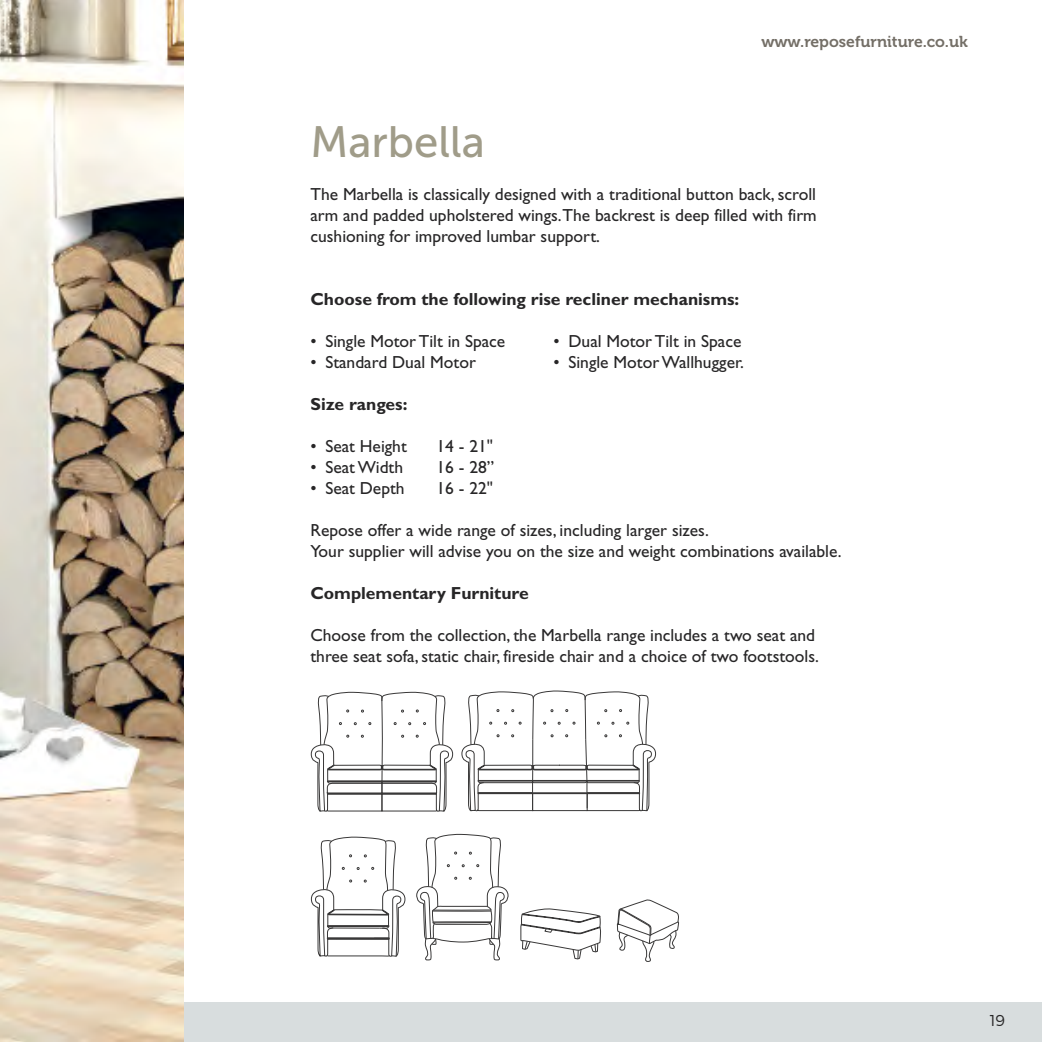
<style>
.page{position:relative;width:1042px;height:1042px;background:#fff}
.page>*{position:absolute;margin:0;border:0;box-sizing:border-box;transform-origin:0 0}
.t1{font:43.75px "Museo Sans 500";color:#a09c89}
.t2{font:17.5px/21px "Gill Sans";color:#272627}
.t3{font:700 17.5px "Gill Sans";color:#272627}
.t4{font:15.75px "Museo 700";color:#746f67}
.t5{font:300 15.75px "Montserrat";color:#272627}
</style>
<div class="page">
<div style="left:0;top:1002px;width:1042px;height:40px;background:#d8ddde"></div>
<svg style="left:461px;top:691px;width:195px;height:120px"></svg>
<svg style="left:311px;top:692px;width:142px;height:120px"></svg>
<svg style="left:311px;top:837px;width:94px;height:120px"></svg>
<svg style="left:416px;top:834px;width:92px;height:126px"></svg>
<svg style="left:520px;top:908px;width:81px;height:52px"></svg>
<svg style="left:617px;top:899px;width:62px;height:63px"></svg>
<img style="left:0;top:0;width:184px;height:1042px">
<p class="t4" style="left:761px;top:36px;width:208px">www.reposefurniture.co.uk</p>
<h1 class="t1" style="left:310px;top:117px;width:176px">Marbella</h1>
<p class="t2" style="left:310px;top:185px;width:508px;text-align:justify">The Marbella is classically designed with a traditional button back, scroll arm and padded upholstered wings.The backrest is deep filled with firm cushioning for improved lumbar support.</p>
<p class="t3" style="left:310px;top:292px;width:430px">Choose from the following rise recliner mechanisms:</p>
<p class="t2" style="left:310px;top:332px;width:196px">• Single Motor Tilt in Space</p>
<p class="t2" style="left:553px;top:332px;width:189px">• Dual Motor Tilt in Space</p>
<p class="t2" style="left:310px;top:353px;width:167px">• Standard Dual Motor</p>
<p class="t2" style="left:553px;top:353px;width:192px">• Single Motor Wallhugger.</p>
<p class="t3" style="left:310px;top:397px;width:98px">Size ranges:</p>
<p class="t2" style="left:310px;top:437px;width:98px">• Seat Height</p>
<p class="t2" style="left:436px;top:437px;width:58px">14 - 21"</p>
<p class="t2" style="left:310px;top:458px;width:94px">• Seat Width</p>
<p class="t2" style="left:436px;top:458px;width:59px">16 - 28”</p>
<p class="t2" style="left:310px;top:479px;width:96px">• Seat Depth</p>
<p class="t2" style="left:436px;top:479px;width:58px">16 - 22"</p>
<p class="t2" style="left:310px;top:521px;width:533px">Repose offer a wide range of sizes, including larger sizes.<br>Your supplier will advise you on the size and weight combinations available.</p>
<p class="t3" style="left:310px;top:586px;width:220px">Complementary Furniture</p>
<p class="t2" style="left:310px;top:626px;width:510px">Choose from the collection, the Marbella range includes a two seat and three seat sofa, static chair, fireside chair and a choice of two footstools.</p>
<p class="t5" style="left:989px;top:1011px;width:17px">19</p>
</div>
